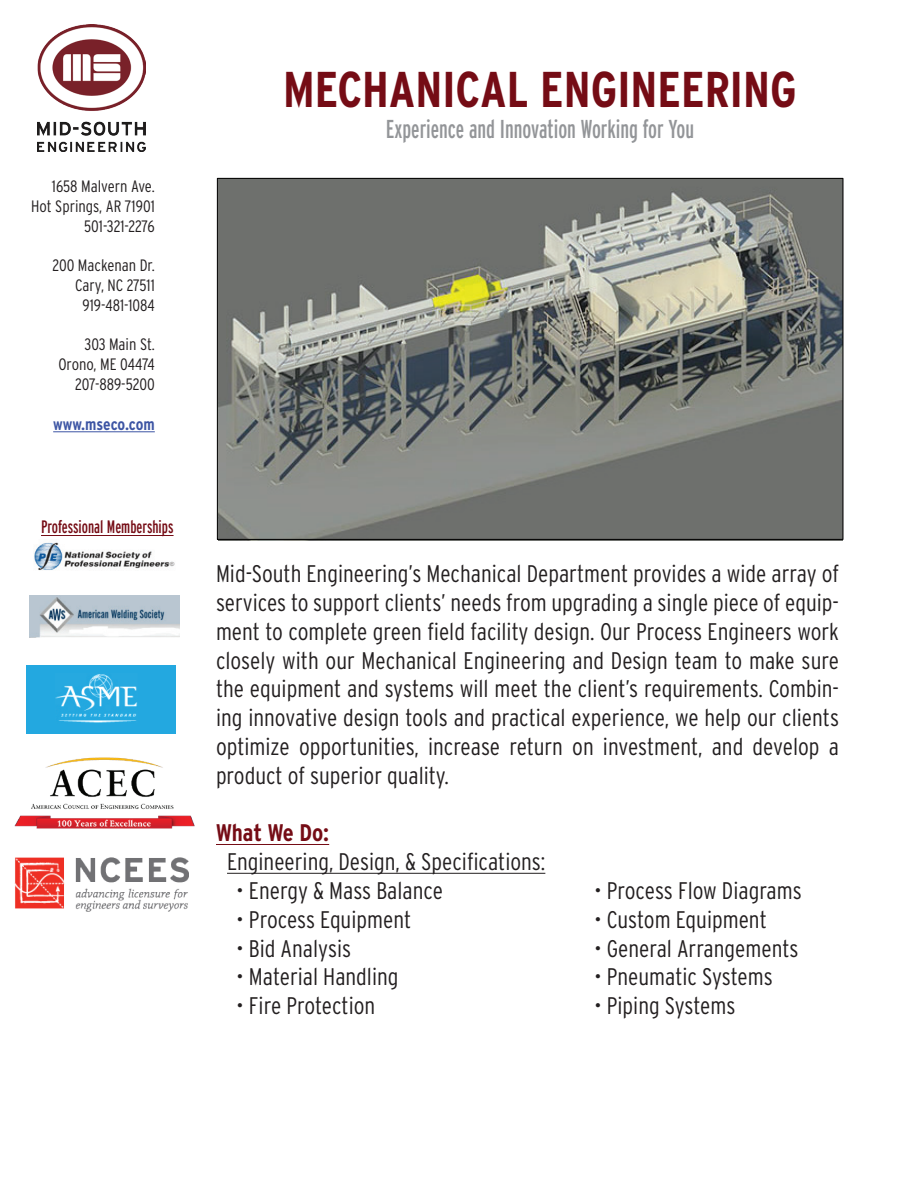
<style>
.page{position:relative;width:918px;height:1188px;background:#fff}
.page>*{position:absolute;margin:0;border:0;box-sizing:border-box;transform-origin:0 0}
.t1{font:700 condensed 50.25px "Interstate";color:#750c15}
.t2{font:extra-condensed 25.95px "Interstate";color:#939598}
.t3{font:300 condensed 24px/28.8px "Interstate";color:#231f20;text-align:justify}
.t4{font:700 condensed 24px "Interstate";color:#750c15}
.t5{font:extra-condensed 18px "Interstate";color:#750c15}
.t6{font:300 condensed 16.5px/19.8px "Interstate";color:#231f20;text-align:right}
.t7{font:700 condensed 16.5px "Interstate";color:#3d55a4}
</style>
<div class="page">
<img style="left:38px;top:24px;width:108px;height:127px">
<hr style="left:216px;top:844px;width:113px;height:1px;background:#750c15">
<hr style="left:227px;top:873px;width:318px;height:1px;background:#231f20">
<hr style="left:53px;top:432px;width:102px;height:1px;background:#3d55a4">
<hr style="left:41px;top:535px;width:133px;height:1px;background:#750c15">
<img style="left:27px;top:665px;width:148px;height:69px">
<img style="left:34px;top:542px;width:141px;height:29px">
<img style="left:30px;top:596px;width:150px;height:42px">
<img style="left:14px;top:757px;width:181px;height:72px">
<img style="left:219px;top:180px;width:623px;height:358px">
<img style="left:14px;top:857px;width:174px;height:54px">
<p class="t6" style="left:31px;top:176px;width:125px">1658 Malvern Ave.<br>Hot Springs, AR 71901<br>501-321-2276</p>
<p class="t6" style="left:52px;top:255px;width:104px">200 Mackenan Dr.<br>Cary, NC 27511<br>919-481-1084</p>
<p class="t6" style="left:58px;top:335px;width:98px">303 Main St.<br>Orono, ME 04474<br>207-889-5200</p>
<p class="t7" style="left:53px;top:414px;width:103px">www.mseco.com</p>
<p class="t5" style="left:41px;top:516px;width:134px">Professional Memberships</p>
<h1 class="t1" style="left:283px;top:59px;width:515px">MECHANICAL ENGINEERING</h1>
<p class="t2" style="left:386px;top:113px;width:310px">Experience and Innovation Working for You</p>
<p class="t3" style="left:216px;top:559px;width:625px">Mid-South Engineering’s Mechanical Department provides a wide array of services to support clients’ needs from upgrading a single piece of equip&shy;ment to complete green field facility design. Our Process Engineers work closely with our Mechanical Engineering and Design team to make sure the equipment and systems will meet the client’s requirements. Combin&shy;ing innovative design tools and practical experience, we help our clients optimize opportunities, increase return on investment, and develop a product of superior quality.</p>
<p class="t4" style="left:216px;top:818px;width:115px">What We Do:</p>
<p class="t3" style="left:227px;top:847px;width:320px">Engineering, Design, &amp; Specifications:</p>
<p class="t3" style="left:236px;top:876px;width:208px">• Energy &amp; Mass Balance</p>
<p class="t3" style="left:594px;top:876px;width:209px">• Process Flow Diagrams</p>
<p class="t3" style="left:236px;top:905px;width:177px">• Process Equipment</p>
<p class="t3" style="left:594px;top:905px;width:174px">• Custom Equipment</p>
<p class="t3" style="left:236px;top:933px;width:117px">• Bid Analysis</p>
<p class="t3" style="left:594px;top:933px;width:206px">• General Arrangements</p>
<p class="t3" style="left:236px;top:962px;width:164px">• Material Handling</p>
<p class="t3" style="left:594px;top:962px;width:180px">• Pneumatic Systems</p>
<p class="t3" style="left:236px;top:991px;width:141px">• Fire Protection</p>
<p class="t3" style="left:594px;top:991px;width:143px">• Piping Systems</p>
</div>
